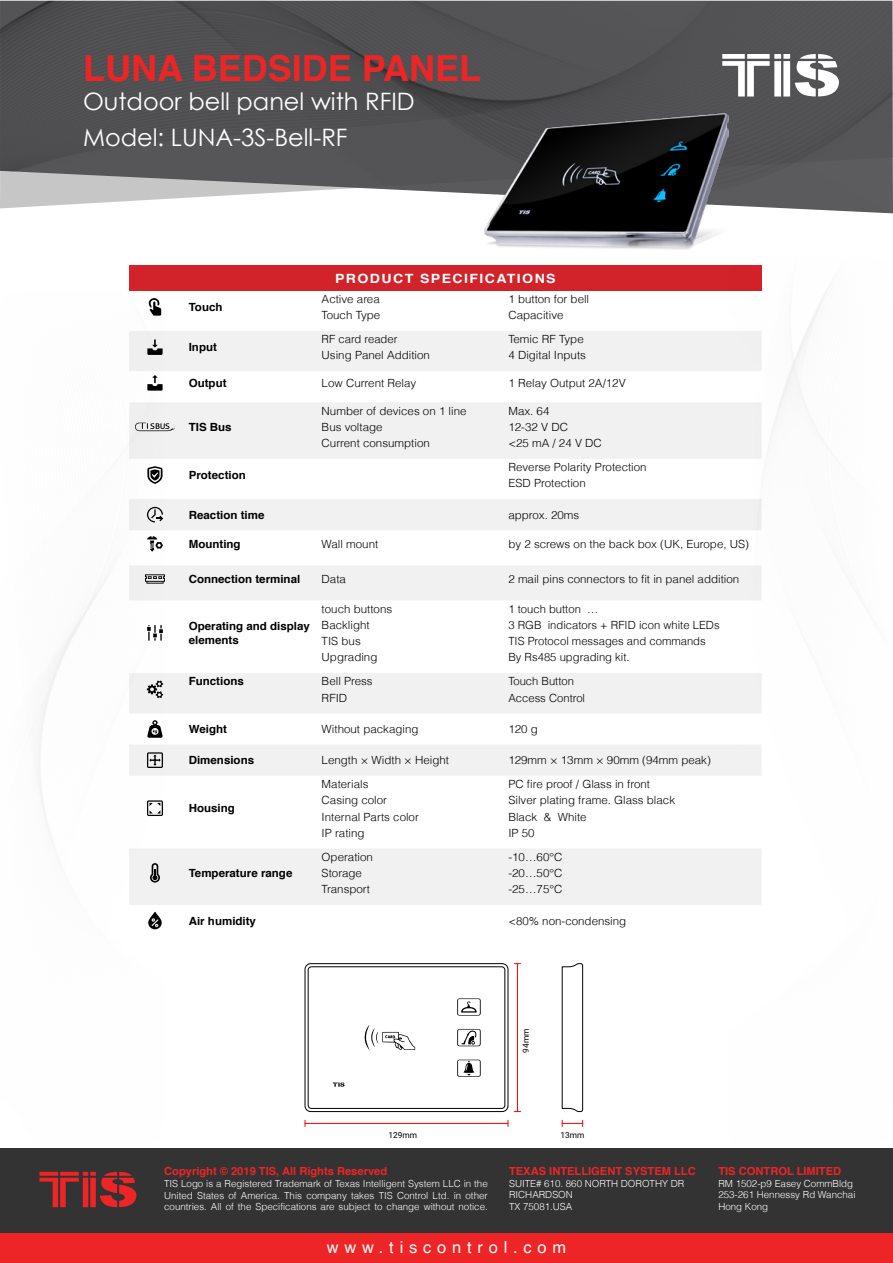
<style>
.page{position:relative;width:893px;height:1263px;background:#fff}
.page>*{position:absolute;margin:0;border:0;box-sizing:border-box;transform-origin:0 0}
.t1{font:700 36px "Helvetica";color:#ee2526}
.t2{font:24px "Century Gothic";color:#fff}
.t3{font:16.5px "Helvetica";letter-spacing:.35em;color:#fff}
.t4{font:700 12.75px "Helvetica";letter-spacing:.1em;color:#fff;scale:1.1 1}
.t5{font:300 11.25px "Helvetica";color:#000}
.t6{font:700 11.25px/13.5px "Helvetica";color:#000}
.t7{font:700 11.1px "Helvetica";color:#ee2526}
.t8{font:300 9.75px/11.7px "Helvetica";color:#fff}
.t9{font:8.4px "Roboto";color:#000}
</style>
<div class="page">
<img style="left:38px;top:309px;width:124px;height:621px">
<img style="left:0;top:1px;width:893px;height:212px">
<div style="left:0;top:1148px;width:893px;height:85px;background:#333334"></div>
<div style="left:0;top:1233px;width:893px;height:30px;background:#ee2526"></div>
<svg style="left:722px;top:54px;width:117px;height:43px"></svg>
<svg style="left:39px;top:1172px;width:98px;height:35px"></svg>
<img style="left:485px;top:114px;width:243px;height:136px">
<div style="left:129px;top:265px;width:633px;height:26px;background:#d2232a"></div>
<svg style="left:129px;top:402px;width:633px;height:503px"></svg>
<svg style="left:148px;top:298px;width:13px;height:18px"></svg>
<svg style="left:129px;top:331px;width:633px;height:60px"></svg>
<svg style="left:135px;top:422px;width:40px;height:9px"></svg>
<svg style="left:147px;top:466px;width:16px;height:18px"></svg>
<svg style="left:147px;top:507px;width:16px;height:15px"></svg>
<svg style="left:147px;top:536px;width:16px;height:16px"></svg>
<svg style="left:145px;top:574px;width:20px;height:10px"></svg>
<svg style="left:147px;top:625px;width:16px;height:16px"></svg>
<svg style="left:147px;top:680px;width:16px;height:18px"></svg>
<svg style="left:147px;top:720px;width:16px;height:18px"></svg>
<svg style="left:147px;top:752px;width:16px;height:16px"></svg>
<svg style="left:147px;top:800px;width:16px;height:16px"></svg>
<svg style="left:150px;top:863px;width:10px;height:19px"></svg>
<svg style="left:148px;top:912px;width:14px;height:17px"></svg>
<div style="left:305px;top:963px;width:203px;height:149px;border:1px solid #000;border-radius:6px"></div>
<div style="left:308px;top:966px;width:197px;height:142px;border:1px solid #000;border-radius:3px"></div>
<hr style="left:305px;top:1123px;width:203px;height:1px;background:#f00">
<hr style="left:517px;top:964px;width:1px;height:147px;background:#f00">
<svg style="left:561px;top:963px;width:22px;height:149px"></svg>
<svg style="left:562px;top:1120px;width:21px;height:6px"></svg>
<svg style="left:457px;top:1029px;width:24px;height:17px"></svg>
<svg style="left:457px;top:1059px;width:24px;height:18px"></svg>
<svg style="left:457px;top:998px;width:24px;height:17px"></svg>
<svg style="left:333px;top:1082px;width:12px;height:5px"></svg>
<svg style="left:364px;top:1025px;width:51px;height:25px"></svg>
<p class="t1" style="left:83px;top:39px;width:400px">LUNA BEDSIDE PANEL</p>
<p class="t2" style="left:83px;top:84px;width:333px">Outdoor bell panel with RFID</p>
<p class="t2" style="left:83px;top:120px;width:266px">Model: LUNA-3 -S Bell-RF</p>
<p class="t6" style="left:189px;top:300px;width:35px">Touch</p>
<p class="t6" style="left:189px;top:341px;width:30px">Input</p>
<p class="t6" style="left:189px;top:376px;width:39px">Output</p>
<p class="t6" style="left:189px;top:420px;width:44px">TIS Bus</p>
<p class="t6" style="left:189px;top:469px;width:59px">Protection</p>
<p class="t6" style="left:189px;top:508px;width:77px">Reaction time</p>
<p class="t6" style="left:189px;top:537px;width:53px">Mounting</p>
<p class="t6" style="left:189px;top:573px;width:113px">Connection terminal</p>
<p class="t6" style="left:189px;top:620px;width:123px">Operating and display elements</p>
<p class="t6" style="left:189px;top:675px;width:57px">Functions</p>
<p class="t6" style="left:189px;top:723px;width:40px">Weight</p>
<p class="t6" style="left:189px;top:754px;width:67px">Dimensions</p>
<p class="t6" style="left:189px;top:802px;width:48px">Housing</p>
<p class="t6" style="left:189px;top:866px;width:105px">Temperature range</p>
<p class="t6" style="left:189px;top:914px;width:69px">Air humidity</p>
<p class="t4" style="left:335px;top:268px;width:73px">PRODUCT</p>
<p class="t4" style="left:420px;top:268px;width:125px">SPECIFICATIONS</p>
<p class="t5" style="left:322px;top:292px;width:60px">Active area</p>
<p class="t5" style="left:508px;top:292px;width:82px">1 button for bell</p>
<p class="t5" style="left:322px;top:308px;width:60px">Touch Type</p>
<p class="t5" style="left:508px;top:308px;width:57px">Capacitive</p>
<p class="t5" style="left:322px;top:332px;width:77px">RF card reader</p>
<p class="t5" style="left:508px;top:332px;width:77px">Temic RF Type</p>
<p class="t5" style="left:322px;top:348px;width:110px">Using Panel Addition</p>
<p class="t5" style="left:508px;top:348px;width:79px">4 Digital Inputs</p>
<p class="t5" style="left:322px;top:376px;width:96px">Low Current Relay</p>
<p class="t5" style="left:508px;top:376px;width:119px">1 Relay Output A2 /12V</p>
<p class="t5" style="left:322px;top:404px;width:146px">Number of devices on 1 line</p>
<p class="t5" style="left:508px;top:404px;width:43px">Max. 64</p>
<p class="t5" style="left:322px;top:420px;width:62px">Bus voltage</p>
<p class="t5" style="left:508px;top:420px;width:61px">12-32 V DC</p>
<p class="t5" style="left:322px;top:436px;width:110px">Current consumption</p>
<p class="t5" style="left:508px;top:436px;width:95px">&lt;25 mA/24VDC</p>
<p class="t5" style="left:508px;top:460px;width:140px">Reverse Polarity Protection</p>
<p class="t5" style="left:508px;top:476px;width:79px">ESD Protection</p>
<p class="t5" style="left:508px;top:508px;width:72px">approx. 20ms</p>
<p class="t5" style="left:322px;top:537px;width:58px">Wall mount</p>
<p class="t5" style="left:508px;top:537px;width:242px">by 2 screws on the back box (UK, Europe, US(</p>
<p class="t5" style="left:322px;top:572px;width:26px">Data</p>
<p class="t5" style="left:508px;top:572px;width:232px">2 mail pins connectors to fit in panel addition</p>
<p class="t5" style="left:322px;top:602px;width:72px">touch buttons</p>
<p class="t5" style="left:508px;top:602px;width:74px">1 touch button</p>
<p class="t5" style="left:587px;top:602px;width:13px">...</p>
<p class="t5" style="left:322px;top:618px;width:50px">Backlight</p>
<p class="t5" style="left:508px;top:618px;width:35px">3 RGB</p>
<p class="t5" style="left:548px;top:618px;width:173px">indicators + RFID icon white LEDs</p>
<p class="t5" style="left:322px;top:634px;width:41px">TIS bus</p>
<p class="t5" style="left:508px;top:634px;width:199px">TIS Protocol messages and commands</p>
<p class="t5" style="left:322px;top:650px;width:57px">Upgrading</p>
<p class="t5" style="left:508px;top:650px;width:123px">By Rs485 upgrading kit.</p>
<p class="t5" style="left:322px;top:674px;width:53px">Bell Press</p>
<p class="t5" style="left:508px;top:674px;width:67px">Touch Button</p>
<p class="t5" style="left:322px;top:691px;width:27px">RFID</p>
<p class="t5" style="left:508px;top:691px;width:78px">Access Control</p>
<p class="t5" style="left:322px;top:722px;width:98px">Without packaging</p>
<p class="t5" style="left:508px;top:722px;width:31px">120 g</p>
<p class="t5" style="left:322px;top:753px;width:129px">Length × Width × Height</p>
<p class="t5" style="left:508px;top:753px;width:204px">129mm × 13mm × 90mm (94mm peak(</p>
<p class="t5" style="left:322px;top:777px;width:48px">Materials</p>
<p class="t5" style="left:508px;top:777px;width:143px">PC fire proof / Glass in front</p>
<p class="t5" style="left:322px;top:793px;width:67px">Casing color</p>
<p class="t5" style="left:508px;top:793px;width:168px">Silver plating frame. Glass black</p>
<p class="t5" style="left:322px;top:809px;width:99px">Internal Parts color</p>
<p class="t5" style="left:508px;top:809px;width:30px">Black</p>
<p class="t5" style="left:544px;top:809px;width:9px">&amp;</p>
<p class="t5" style="left:558px;top:809px;width:30px">White</p>
<p class="t5" style="left:322px;top:826px;width:44px">IP rating</p>
<p class="t5" style="left:508px;top:826px;width:28px">IP 50</p>
<p class="t5" style="left:322px;top:850px;width:53px">Operation</p>
<p class="t5" style="left:508px;top:850px;width:55px">-10…60°C</p>
<p class="t5" style="left:322px;top:866px;width:42px">Storage</p>
<p class="t5" style="left:508px;top:866px;width:55px">-20…50°C</p>
<p class="t5" style="left:322px;top:882px;width:50px">Transport</p>
<p class="t5" style="left:508px;top:882px;width:55px">-25…75°C</p>
<p class="t5" style="left:508px;top:914px;width:119px">&lt;80% non-condensing</p>
<p class="t9" style="left:388px;top:1129px;width:30px">129mm</p>
<p class="t9" style="left:520px;top:1053px;width:25px;rotate:-90deg">94mm</p>
<p class="t9" style="left:560px;top:1129px;width:25px">13mm</p>
<p class="t7" style="left:509px;top:1162px;width:188px">TEXAS INTELLIGENT SYSTEM LLC</p>
<p class="t8" style="left:509px;top:1177px;width:177px">SUITE# 610. 860 NORTH DOROTHY DR<br>RICHARDSON<br>TX 75081.USA</p>
<p class="t7" style="left:164px;top:1162px;width:224px">Copyright © 2019 TIS, All Rights Reserved</p>
<p class="t8" style="left:164px;top:1177px;width:325px;text-align:justify">TIS Logo is a Registered Trademark of Texas Intelligent System LLC in the United States of America. This company takes TIS Control Ltd. in other countries. All of the Specifications are subject to change without notice.</p>
<h3 class="t3" style="left:327px;top:1234px;width:241px">www.tiscontrol.com</h3>
<p class="t7" style="left:718px;top:1162px;width:124px">TIS CONTROL LIMITED</p>
<p class="t8" style="left:718px;top:1177px;width:139px">RM 1502-p9 Easey CommBldg<br>253-261 Hennessy Rd Wanchai<br>Hong Kong</p>
</div>
